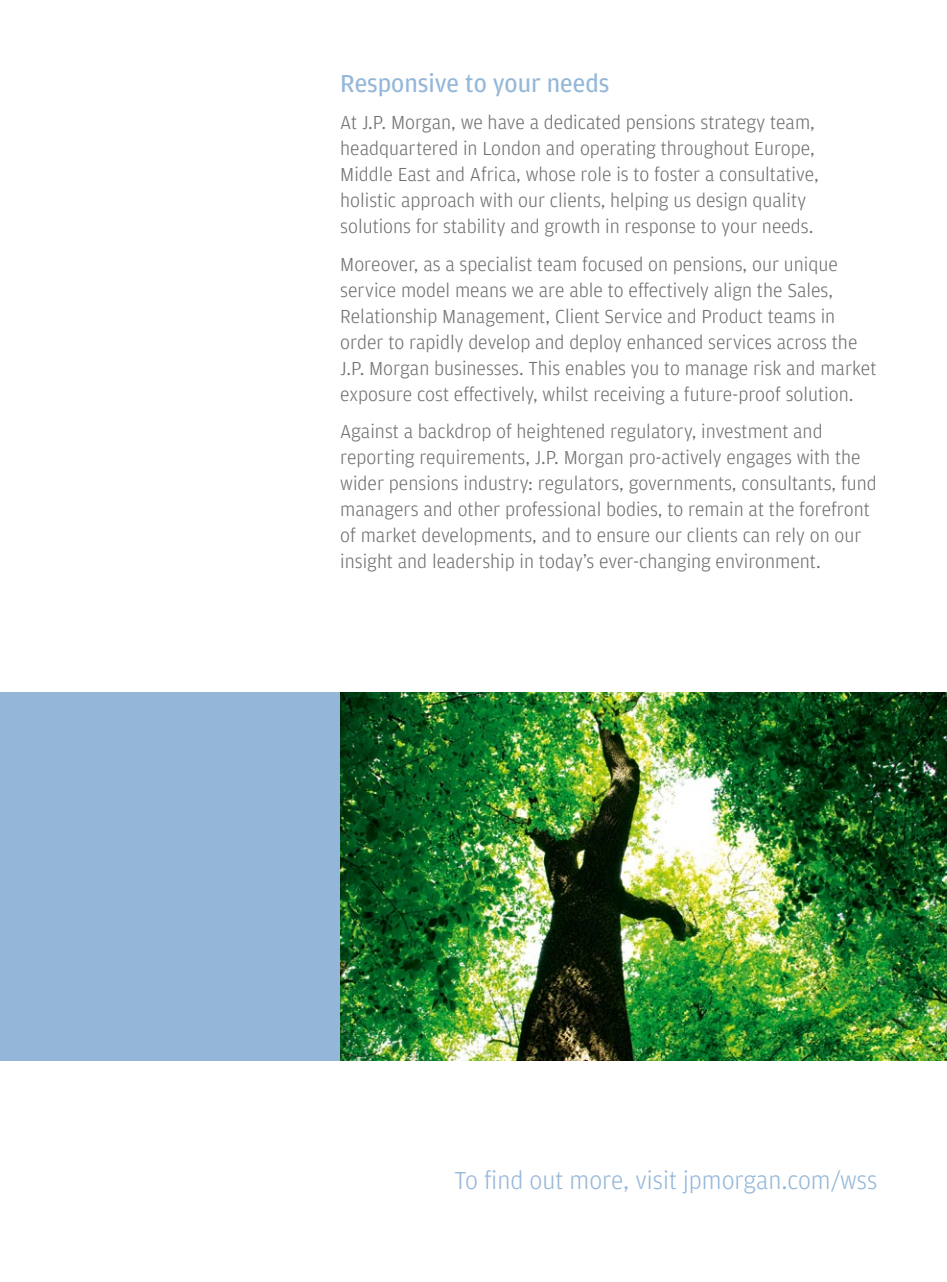
<style>
.page{position:relative;width:947px;height:1282px;background:#fff}
.page>*{position:absolute;margin:0;border:0;box-sizing:border-box;transform-origin:0 0}
.t1{font:300 26px "Amplitude";color:#94b7d9}
.t2{font:26px "Amplitude";color:#94b7d9}
.t3{font:300 20px/26px "Amplitude";color:#6f6f6e}
</style>
<div class="page">
<div style="left:0;top:692px;width:340px;height:368px;background:#94b7d9"></div>
<img style="left:340px;top:692px;width:607px;height:368px">
<h1 class="t2" style="left:340px;top:67px;width:271px">Responsive to your needs</h1>
<p class="t3" style="left:340px;top:109px;width:480px">At J.P. Morgan, we have a dedicated pensions strategy team, headquartered in London and operating throughout Europe, Middle East and Africa, whose role is to foster a consultative, holistic approach with our clients, helping us design quality solutions for stability and growth in response to your needs.</p>
<p class="t3" style="left:340px;top:250px;width:538px">Moreover, as a specialist team focused on pensions, our unique service model means we are able to effectively align the Sales, Relationship Management, Client Service and Product teams in order to rapidly develop and deploy enhanced services across the J.P. Morgan businesses. This enables you to manage risk and market exposure cost effectively, whilst receiving a future-proof solution.</p>
<p class="t3" style="left:340px;top:417px;width:538px">Against a backdrop of heightened regulatory, investment and reporting requirements, J.P. Morgan pro-actively engages with the wider pensions industry: regulators, governments, consultants, fund managers and other professional bodies, to remain at the forefront of market developments, and to ensure our clients can rely on our insight and leadership in today’s ever-changing environment.</p>
<h1 class="t1" style="left:455px;top:1164px;width:424px">To find out more, visit jpmorgan.com/wss</h1>
</div>
